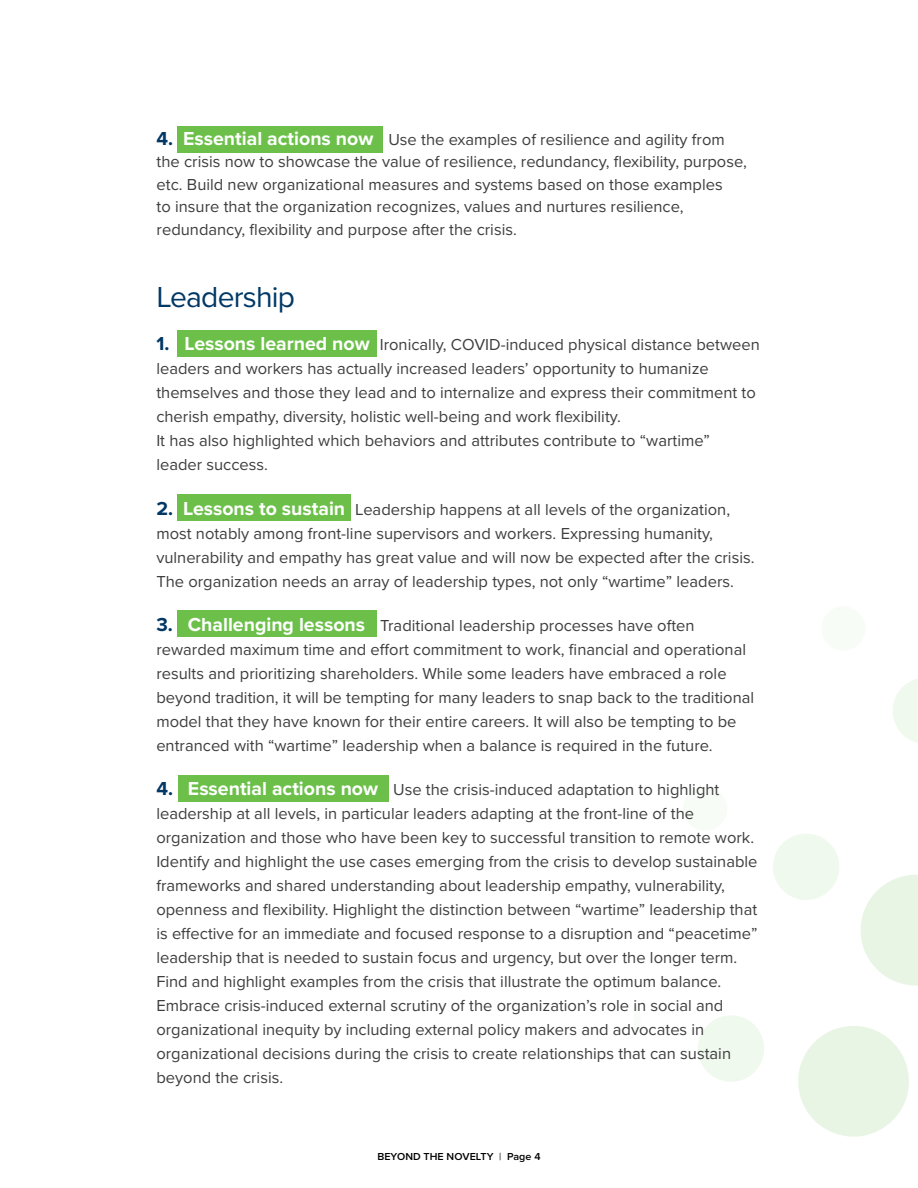
<style>
.page{position:relative;width:918px;height:1188px;background:#fff}
.page>*{position:absolute;margin:0;border:0;box-sizing:border-box;transform-origin:0 0}
.t1{font:30px "Proxima Nova";letter-spacing:-.025em;color:#003866}
.t2{font:16.5px/24px "Proxima Nova";color:#3e3e3f}
.t3{font:600 10.5px "Proxima Nova";letter-spacing:.005em;color:#000}
.s1{font-weight:700;font-size:19.5px;color:#003764}
.s2{font-weight:700;font-size:19.5px;color:#fff}
.s3{font-weight:400}
</style>
<div class="page">
<svg style="left:698px;top:679px;width:220px;height:458px"></svg>
<div style="left:178px;top:776px;width:211px;height:26px;background:#6cc04a"></div>
<div style="left:177px;top:611px;width:200px;height:26px;background:#6cc04a"></div>
<div style="left:177px;top:127px;width:205px;height:26px;background:#6cc04a"></div>
<div style="left:177px;top:494px;width:174px;height:26px;background:#6cc04a"></div>
<div style="left:177px;top:330px;width:200px;height:27px;background:#6cc04a"></div>
<h2 class="t2" style="left:157px;top:127px;width:592px;line-height:22.5px"><span class="s1">4.</span> <span class="s2">Essential actions now</span> Use the examples of resilience and agility from the crisis now to showcase the value of resilience, redundancy, flexibility, purpose, etc. Build new organizational measures and systems based on those examples<br>to insure that the organization recognizes, values and nurtures resilience, redundancy, flexibility and purpose after the crisis.</h2>
<h1 class="t1" style="left:156px;top:275px;width:140px">Leadership</h1>
<h2 class="t2" style="left:156px;top:332px;width:605px"><span class="s1">1.</span> <span class="s2">Lessons learned now</span> Ironically, COVID-induced physical distance between leaders and workers has actually increased leaders’ opportunity to humanize themselves and those they lead and to internalize and express their commitment to cherish empathy, diversity, holistic well-being and work flexibility.<br>It has also highlighted which behaviors and attributes contribute to “wartime” leader success.</h2>
<h2 class="t2" style="left:156px;top:496px;width:600px"><span class="s1">2.</span> <span class="s2">Lessons to sustain</span> Leadership happens at all levels of the organization, most notably among front-line supervisors and workers. Expressing humanity, vulnerability and empathy has great value and will now be expected after the crisis.<br>The organization needs an array of leadership types, not only “wartime” leaders.</h2>
<h2 class="t2" style="left:156px;top:613px;width:599px"><span class="s1">3.</span> <span class="s2">Challenging lessons</span> Traditional leadership processes have often rewarded maximum time and effort commitment to work, financial and operational results and prioritizing shareholders. While some leaders have embraced a role beyond tradition, it will be tempting for many leaders to snap back to the traditional model that they have known for their entire careers. It will also be tempting to be entranced with “wartime” leadership when a balance is required in the future.</h2>
<h2 class="t2" style="left:156px;top:777px;width:603px"><span class="s1">4.</span> <span class="s2">Essential actions now</span> Use the crisis-induced adaptation to highlight leadership at all levels, in particular leaders adapting at the front-line of the organization and those who have been key to successful transition to remote work.<br>Identify and highlight the use cases emerging from the crisis to develop sustainable frameworks and shared understanding about leadership empathy, vulnerability, openness and flexibility. Highlight the distinction between “wartime” leadership that is effective for an immediate and focused response to a disruption and “peacetime” leadership that is needed to sustain focus and urgency, but over the longer term.<br>Find and highlight examples from the crisis that illustrate the optimum balance.<br>Embrace crisis-induced external scrutiny of the organization’s role in social and organizational inequity by including external policy makers and advocates in organizational decisions during the crisis to create relationships that can sustain beyond the crisis.</h2>
<p class="t3" style="left:377px;top:1149px;width:165px">BEYOND THE NOVELTY <span class="s3">|</span> Page 4</p>
</div>
